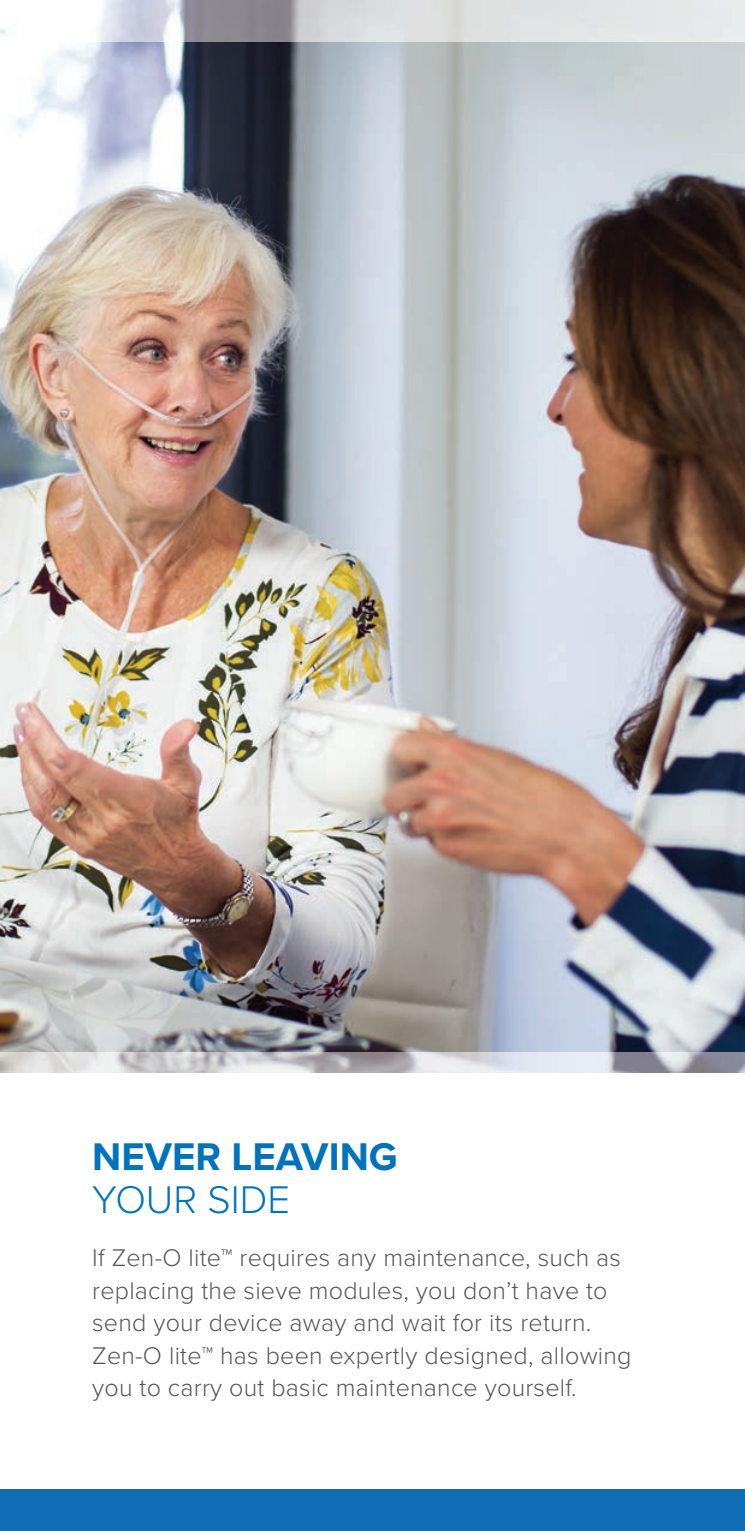
<style>
.page{position:relative;width:745px;height:1531px;background:#fff}
.page>*{position:absolute;margin:0;border:0;box-sizing:border-box;transform-origin:0 0}
.t1{font:700 40px "Proxima Nova";color:#0073bc}
.t2{font:300 40px "Proxima Nova";color:#0073bc}
.t3{font:300 25px/32.5px "Proxima Nova";letter-spacing:.01em;color:#57565b}
</style>
<div class="page">
<img style="left:0;top:28px;width:744px;height:1024px">
<img style="left:0;top:1052px;width:744px;height:20px">
<div style="left:0;top:1489px;width:744px;height:42px;background:#106eb7"></div>
<img style="left:21px;top:0;width:723px;height:41px">
<h1 class="t1" style="left:92px;top:1127px;width:307px">NEVER LEAVING</h1>
<h1 class="t2" style="left:92px;top:1169px;width:199px">YOUR SIDE</h1>
<p class="t3" style="left:92px;top:1240px;width:540px">If Zen-O lite™ requires any maintenance, such as replacing the sieve modules, you don’t have to send your device away and wait for its return.<br>Zen-O lite™ has been expertly designed, allowing you to carry out basic maintenance yourself.</p>
</div>
